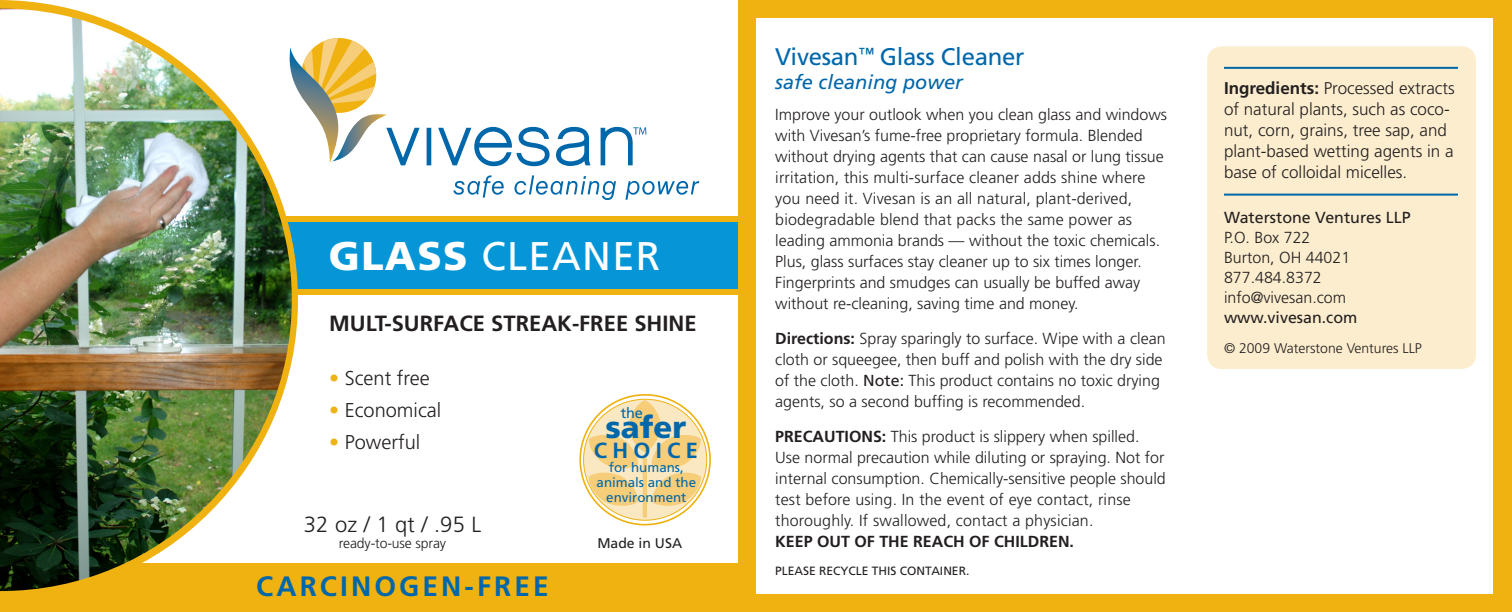
<style>
.page{position:relative;width:1512px;height:612px;background:#fff}
.page>*{position:absolute;margin:0;border:0;box-sizing:border-box;transform-origin:0 0}
.t1{font:40px "Frutiger";letter-spacing:.035em;color:#fff}
.t2{font:900 31px "Frutiger";color:#0067aa}
.t3{font:700 28px "Frutiger";letter-spacing:.11em;color:#0067aa}
.t4{font:24px "Frutiger";letter-spacing:-.01em;color:#0067aa}
.t5{font:700 22px "Frutiger";color:#231f20}
.t6{font:300 22px "Frutiger";letter-spacing:.01em;color:#231f20}
.t7{font:700 21.8px "Frutiger";letter-spacing:.245em;color:#0067aa}
.t8{font:300 20px "Frutiger";color:#231f20}
.t9{font:italic 20px "Frutiger";color:#0067aa}
.t10{font:300 17px/21px "Frutiger";color:#231f20}
.t11{font:300 16px/21px "Frutiger";color:#231f20}
.t12{font:16px "Frutiger";color:#231f20}
.t13{font:700 16px "Frutiger";color:#231f20}
.t14{font:14.6px "Frutiger";color:#0067aa}
.t15{font:300 14px "Frutiger";color:#231f20}
.t16{font:14px "Frutiger";color:#231f20}
.t17{font:13.4px/14.8px "Frutiger";color:#0067aa;text-align:center}
.t18{font:12px "Frutiger";color:#231f20}
.s1{font-weight:900}
.s2{color:#efb211}
.s3{font-weight:700}
.s4{font-weight:400}
</style>
<div class="page">
<div style="left:738px;top:0;width:774px;height:612px;background:#efb211"></div>
<div style="left:756px;top:18px;width:737px;height:576px;background:#fff"></div>
<div style="left:1207px;top:46px;width:269px;height:323px;background:#fcedce;border-radius:14px"></div>
<div style="left:49px;top:217px;width:700px;height:78px;background:#efb211"></div>
<div style="left:49px;top:222px;width:689px;height:67px;background:#0696d7"></div>
<svg style="left:453px;top:175px;width:246px;height:25px"></svg>
<svg style="left:298px;top:38px;width:348px;height:129px"></svg>
<div style="left:0;top:563px;width:754px;height:49px;background:#efb211"></div>
<svg style="left:0;top:0;width:298px;height:592px"></svg>
<img style="left:0;top:8px;width:292px;height:583px">
<hr style="left:1224px;top:194px;width:234px;height:2px;background:#0067aa">
<hr style="left:1224px;top:67px;width:234px;height:2px;background:#0067aa">
<div style="left:584px;top:399px;width:123px;height:121px;background:#fae8c2;border-radius:50%"></div>
<hr style="left:643px;top:457px;width:4px;height:61px;background:#f6cd78;border-radius:2px">
<div style="left:629px;top:400px;width:32px;height:52px;background:#f6cd78;border-radius:50%"></div>
<svg style="left:651px;top:434px;width:51px;height:73px"></svg>
<svg style="left:588px;top:434px;width:51px;height:73px"></svg>
<p class="t1" style="left:329px;top:233px;width:333px"><span class="s1">GLASS</span> CLEANER</p>
<p class="t5" style="left:329px;top:310px;width:369px">MULT-SURFACE STREAK-FREE SHINE</p>
<p class="t8" style="left:329px;top:366px;width:102px"><span class="s2">•</span> Scent free</p>
<p class="t8" style="left:329px;top:398px;width:114px"><span class="s2">•</span> Economical</p>
<p class="t8" style="left:329px;top:430px;width:93px"><span class="s2">•</span> Powerful</p>
<p class="t6" style="left:304px;top:512px;width:179px">32 oz / 1 qt / .95 L</p>
<p class="t15" style="left:339px;top:535px;width:109px">ready-to-use spray</p>
<p class="t3" style="left:256px;top:570px;width:294px">CARCINOGEN-FREE</p>
<p class="t14" style="left:621px;top:404px;width:24px">the</p>
<p class="t2" style="left:605px;top:408px;width:82px">safer</p>
<p class="t7" style="left:594px;top:438px;width:106px">CHOICE</p>
<p class="t17" style="left:597px;top:460px;width:101px">for humans, animals and the environment</p>
<p class="t16" style="left:597px;top:535px;width:86px">Made in USA</p>
<p class="t4" style="left:775px;top:43px;width:251px">Vivesan<sup>™</sup> Glass Cleaner</p>
<p class="t9" style="left:775px;top:70px;width:189px">safe cleaning power</p>
<p class="t11" style="left:775px;top:104px;width:393px">Improve your outlook when you clean glass and windows with Vivesan’s fume-free proprietary formula. Blended without drying agents that can cause nasal or lung tissue irritation, this multi-surface cleaner adds shine where you need it. Vivesan is an all natural, plant-derived, biodegradable blend that packs the same power as leading ammonia brands — without the toxic chemicals.<br>Plus, glass surfaces stay cleaner up to six times longer.<br>Fingerprints and smudges can usually be buffed away without re-cleaning, saving time and money.</p>
<p class="t11" style="left:775px;top:328px;width:392px"><span class="s3">Directions:</span> Spray sparingly to surface. Wipe with a clean cloth or squeegee, then buff and polish with the dry side of the cloth. <span class="s4">Note:</span> This product contains no toxic drying agents, so a second buffing is recommended.</p>
<p class="t11" style="left:775px;top:426px;width:392px"><span class="s3">PRECAUTIONS:</span> This product is slippery when spilled.<br>Use normal precaution while diluting or spraying. Not for internal consumption. Chemically-sensitive people should test before using. In the event of eye contact, rinse thoroughly. If swallowed, contact a physician.</p>
<p class="t13" style="left:775px;top:532px;width:300px">KEEP OUT OF THE REACH OF CHILDREN.</p>
<p class="t18" style="left:775px;top:564px;width:196px">PLEASE RECYCLE THIS CONTAINER.</p>
<p class="t10" style="left:1224px;top:78px;width:232px"><span class="s3">Ingredients:</span> Processed extracts of natural plants, such as coco&shy;nut, corn, grains, tree sap, and plant-based wetting agents in a base of colloidal micelles.</p>
<p class="t12" style="left:1224px;top:208px;width:188px">Waterstone Ventures LLP</p>
<p class="t11" style="left:1224px;top:227px;width:88px">P.O. Box 722</p>
<p class="t11" style="left:1224px;top:247px;width:128px">Burton, OH 44021</p>
<p class="t11" style="left:1224px;top:267px;width:99px">877.484.8372</p>
<p class="t11" style="left:1224px;top:287px;width:124px">info@vivesan.com</p>
<p class="t12" style="left:1224px;top:308px;width:135px">www.vivesan.com</p>
<p class="t15" style="left:1224px;top:340px;width:199px">© 2009 Waterstone Ventures LLP</p>
</div>
